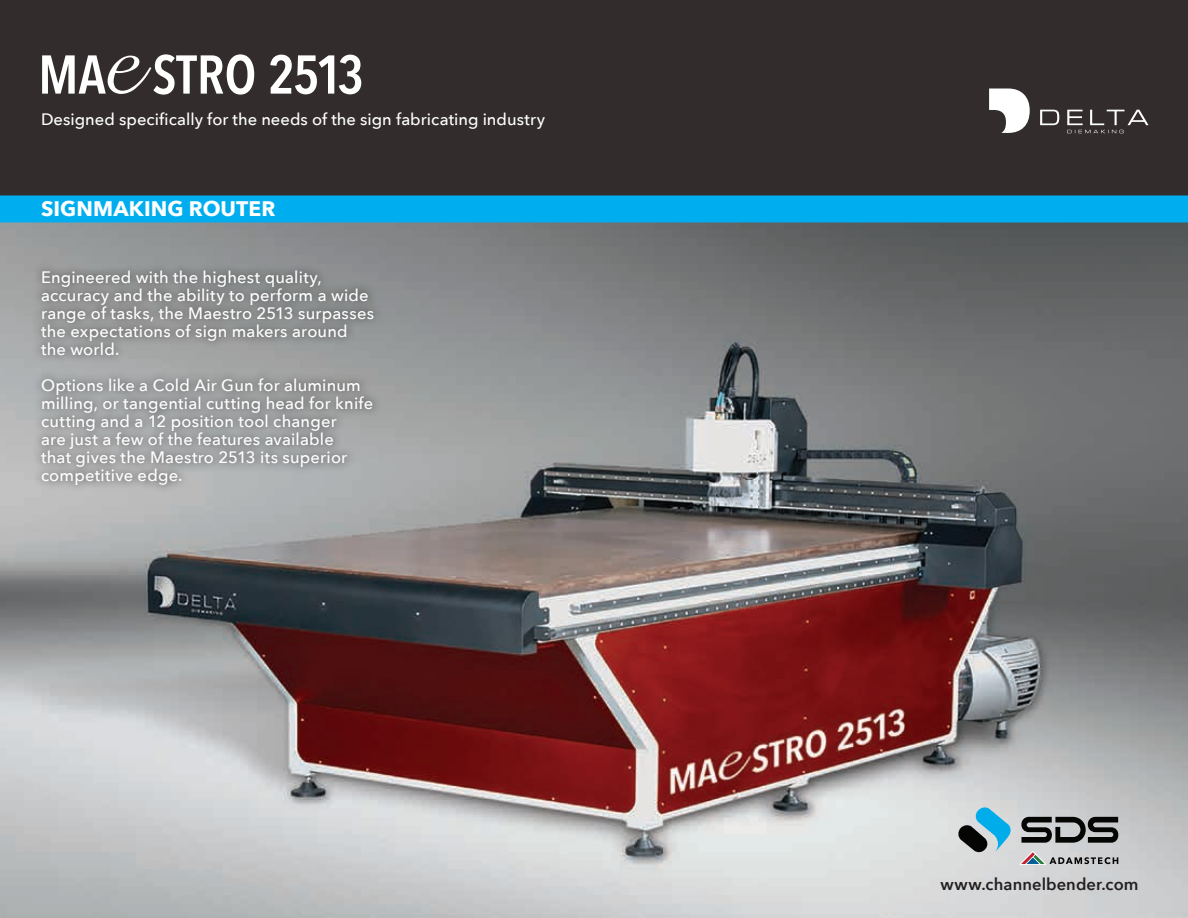
<style>
.page{position:relative;width:1188px;height:918px;background:#fff}
.page>*{position:absolute;margin:0;border:0;box-sizing:border-box;transform-origin:0 0}
.t1{font:700 21px "Avenir Next";letter-spacing:.005em;color:#fff}
.t2{font:500 16.5px/18px "Avenir Next";letter-spacing:.01em;color:#fff}
.t3{font:600 16.5px "Avenir Next";letter-spacing:.005em;color:#231f20}
</style>
<div class="page">
<img style="left:0;top:222px;width:1188px;height:696px">
<svg style="left:1019px;top:817px;width:102px;height:26px;background:#636464"></svg>
<svg style="left:957px;top:806px;width:54px;height:47px;background:#77a6b5"></svg>
<svg style="left:1020px;top:851px;width:98px;height:14px"></svg>
<div style="left:0;top:0;width:1188px;height:202px;background:#322d2c"></div>
<div style="left:0;top:195px;width:1188px;height:27px;background:#00aeef"></div>
<div style="left:33px;top:262px;width:350px;height:232px;background:#231f20;opacity:.75"></div>
<svg style="left:989px;top:89px;width:41px;height:44px"></svg>
<svg style="left:1040px;top:110px;width:109px;height:23px"></svg>
<svg style="left:270px;top:55px;width:91px;height:39px"></svg>
<svg style="left:42px;top:54px;width:212px;height:41px"></svg>
<p class="t2" style="left:41px;top:109px;width:506px">Designed specifically for the needs of the sign fabricating industry</p>
<p class="t1" style="left:41px;top:190px;width:236px">SIGNMAKING ROUTER</p>
<p class="t2" style="left:41px;top:268px;width:335px">Engineered with the highest quality, accuracy and the ability to perform a wide range of tasks, the Maestro 2513 surpasses the expectations of sign makers around the world.</p>
<p class="t2" style="left:41px;top:376px;width:334px">Options like a Cold Air Gun for aluminum milling, or tangential cutting head for knife cutting and a 12 position tool changer<br>are just a few of the features available<br>that gives the Maestro 2513 its superior competitive edge.</p>
<p class="t3" style="left:941px;top:870px;width:199px">www.channelbender.com</p>
</div>
